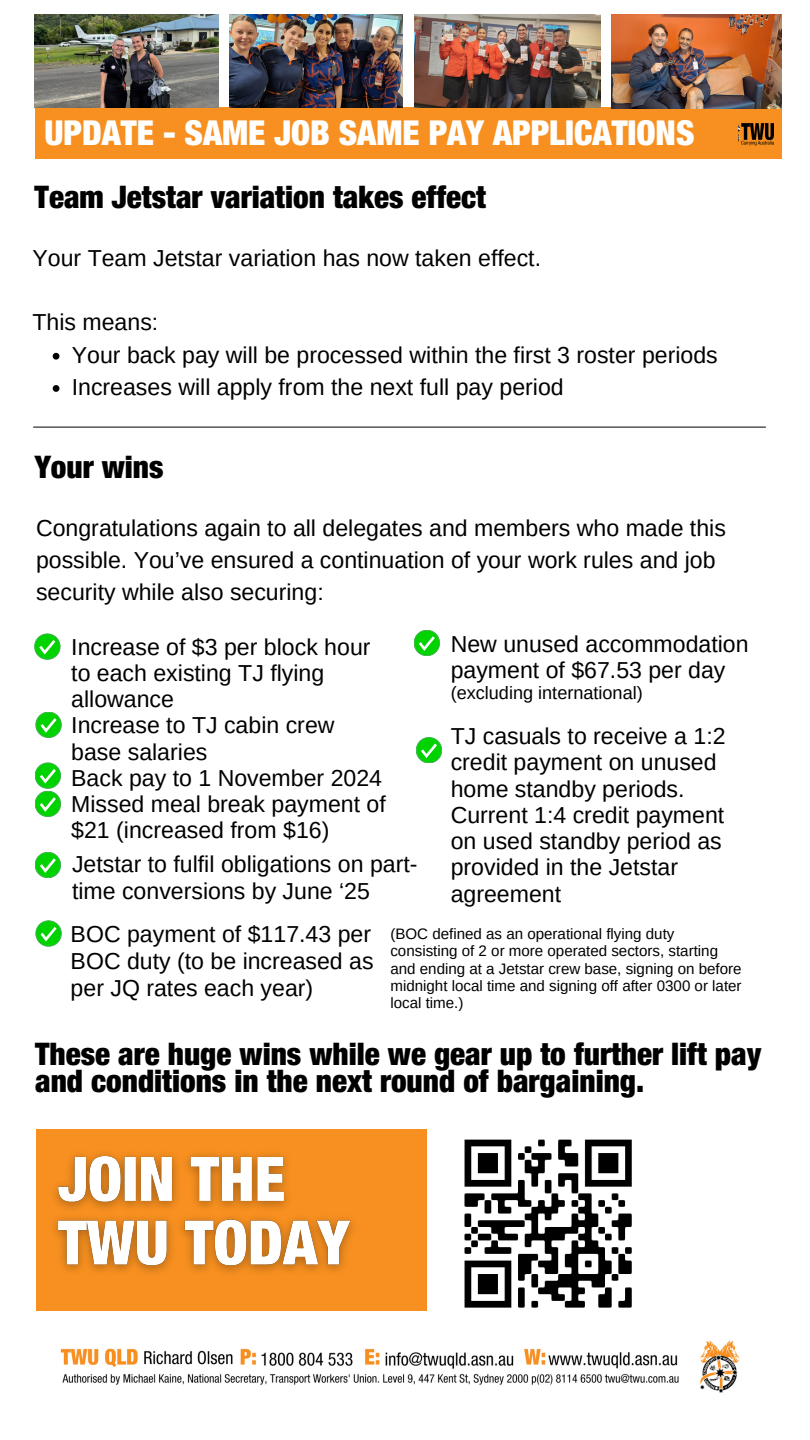
<style>
.page{position:relative;width:810px;height:1440px;background:#fff}
.page>*{position:absolute;margin:0;border:0;box-sizing:border-box;transform-origin:0 0}
.t1{font:900 condensed 34.4px "Helvetica Neue LT Std";color:#fff}
.t2{font:900 condensed 31.2px/27px "Helvetica Neue LT Std";color:#000}
.t3{font:23.1px/26.2px "Arimo";color:#000}
.t4{font:18.1px "Arimo";color:#000}
.t5{font:15.1px/17.2px "Arimo";color:#000}
</style>
<div class="page">
<div style="left:35px;top:107px;width:747px;height:52px;background:#f79020"></div>
<img style="left:739px;top:123px;width:34px;height:23px">
<img style="left:35px;top:14px;width:183px;height:93px">
<img style="left:230px;top:14px;width:172px;height:93px">
<img style="left:414px;top:14px;width:186px;height:93px">
<img style="left:611px;top:14px;width:171px;height:94px">
<hr style="left:34px;top:427px;width:732px;height:1px;background:#000">
<svg style="left:53px;top:353px;width:6px;height:7px"></svg>
<svg style="left:53px;top:385px;width:6px;height:7px"></svg>
<img style="left:60px;top:1340px;width:679px;height:53px">
<div style="left:36px;top:1129px;width:391px;height:182px;background:#f79020"></div>
<img style="left:54px;top:1154px;width:299px;height:119px">
<img style="left:464px;top:1139px;width:168px;height:169px">
<svg style="left:35px;top:791px;width:26px;height:26px"></svg>
<div style="left:35px;top:791px;width:26px;height:26px;border:1px solid #3fb24f;border-radius:50%"></div>
<svg style="left:40px;top:797px;width:16px;height:15px"></svg>
<div style="left:35px;top:634px;width:25px;height:25px;background:#00d300;border-radius:50%"></div>
<div style="left:35px;top:634px;width:25px;height:25px;border:1px solid #3fb24f;border-radius:50%"></div>
<svg style="left:39px;top:640px;width:16px;height:15px"></svg>
<div style="left:36px;top:712px;width:25px;height:26px;background:#00d300;border-radius:50%"></div>
<div style="left:36px;top:712px;width:25px;height:26px;border:1px solid #3fb24f;border-radius:50%"></div>
<svg style="left:40px;top:718px;width:17px;height:15px"></svg>
<div style="left:35px;top:763px;width:26px;height:25px;background:#00d300;border-radius:50%"></div>
<div style="left:35px;top:763px;width:26px;height:25px;border:1px solid #3fb24f;border-radius:50%"></div>
<svg style="left:40px;top:769px;width:16px;height:15px"></svg>
<svg style="left:414px;top:630px;width:26px;height:26px"></svg>
<div style="left:414px;top:630px;width:26px;height:26px;border:1px solid #3fb24f;border-radius:50%"></div>
<svg style="left:419px;top:636px;width:16px;height:15px"></svg>
<div style="left:416px;top:738px;width:26px;height:25px;background:#00d300;border-radius:50%"></div>
<div style="left:416px;top:737px;width:26px;height:26px;border:1px solid #3fb24f;border-radius:50%"></div>
<svg style="left:421px;top:744px;width:16px;height:14px"></svg>
<svg style="left:35px;top:852px;width:26px;height:26px"></svg>
<div style="left:35px;top:852px;width:26px;height:26px;border:1px solid #3fb24f;border-radius:50%"></div>
<svg style="left:40px;top:858px;width:16px;height:15px"></svg>
<div style="left:36px;top:921px;width:25px;height:25px;background:#00d300;border-radius:50%"></div>
<div style="left:36px;top:921px;width:25px;height:25px;border:1px solid #3fb24f;border-radius:50%"></div>
<svg style="left:40px;top:927px;width:17px;height:14px"></svg>
<p class="t1" style="left:44px;top:120px;width:652px">UPDATE - SAME JOB SAME PAY APPLICATIONS</p>
<p class="t2" style="left:35px;top:188px;width:453px">Team Jetstar variation takes effect</p>
<p class="t3" style="left:32px;top:245px;width:510px">Your Team Jetstar variation has now taken effect.</p>
<p class="t3" style="left:32px;top:309px;width:127px">This means:</p>
<h2 class="t3" style="left:72px;top:341px;width:648px">Your back pay will be processed within the first 3 roster periods</h2>
<p class="t3" style="left:72px;top:374px;width:493px">Increases will apply from the next full pay period</p>
<h3 class="t2" style="left:35px;top:457px;width:130px">Your wins</h3>
<h4 class="t3" style="left:36px;top:512px;width:691px;line-height:32.2px">Congratulations again to all delegates and members who made this possible. You’ve ensured a continuation of your work rules and job security while also securing:</h4>
<h4 class="t3" style="left:71px;top:633px;width:316px">Increase of $3 per block hour to each existing TJ flying allowance<br>Increase to TJ cabin crew base salaries<br>Back pay to 1 November 2024<br>Missed meal break payment of $21 (increased from $16)</h4>
<p class="t3" style="left:451px;top:631px;width:299px">New unused accommodation payment of $67.53 per day</p>
<p class="t4" style="left:451px;top:683px;width:194px">(excluding international)</p>
<p class="t3" style="left:451px;top:723px;width:276px">TJ casuals to receive a 1:2 credit payment on unused home standby periods.<br>Current 1:4 credit payment on used standby period as provided in the Jetstar agreement</p>
<p class="t3" style="left:72px;top:851px;width:347px">Jetstar to fulfil obligations on part&shy;time conversions by June ‘25</p>
<h3 class="t3" style="left:71px;top:921px;width:304px;line-height:27px;text-align:justify">BOC payment of $117.43 per BOC duty (to be increased as per JQ rates each year)</h3>
<h4 class="t5" style="left:390px;top:925px;width:353px">(BOC defined as an operational flying duty consisting of 2 or more operated sectors, starting and ending at a Jetstar crew base, signing on before midnight local time and signing off after 0300 or later local time.)</h4>
<p class="t2" style="left:35px;top:1045px;width:728px">These are huge wins while we gear up to further lift pay and conditions in the next round of bargaining.</p>
</div>
